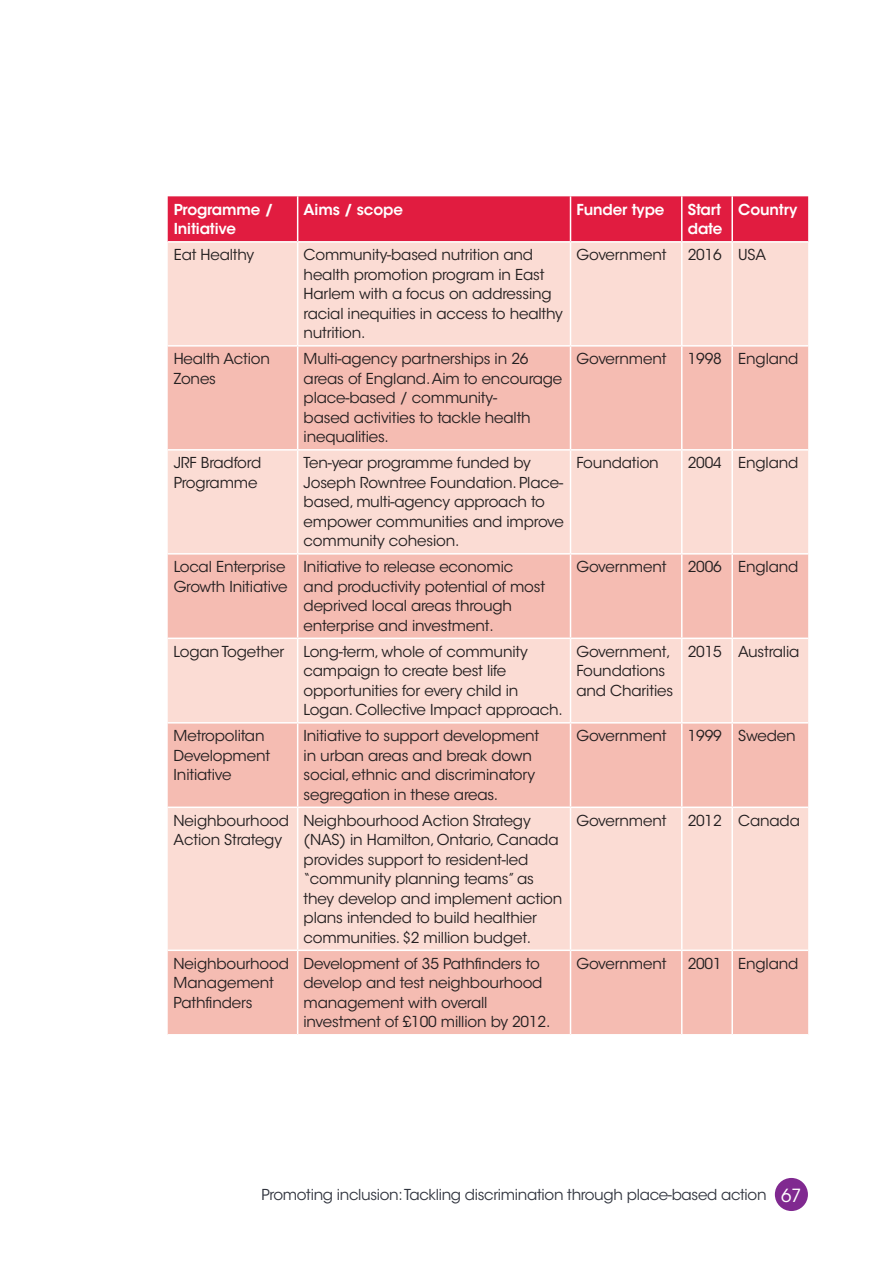
<style>
.page{position:relative;width:893px;height:1263px;background:#fff}
.page>*{position:absolute;margin:0;border:0;box-sizing:border-box;transform-origin:0 0}
.t1{font:15px/19.5px "ITC Avant Garde Std";letter-spacing:-.01em;color:#231f20}
.t2{font:15px "ITC Avant Garde Std";letter-spacing:-.02em;color:#30343e}
.t3{font:600 15px/19.5px "ITC Avant Garde Std";letter-spacing:-.01em;color:#fff}
.s1{font-size:18px;color:#fff}
</style>
<div class="page">
<div style="left:775px;top:1178px;width:33px;height:33px;background:#802990;border-radius:50%"></div>
<div style="left:168px;top:196px;width:640px;height:45px;background:#e11c40"></div>
<div style="left:168px;top:243px;width:640px;height:102px;background:#fbdcd4"></div>
<svg style="left:168px;top:347px;width:640px;height:687px;background:#f7cbc2"></svg>
<hr style="left:297px;top:196px;width:1px;height:45px;background:#fff">
<hr style="left:570px;top:196px;width:1px;height:45px;background:#fff">
<hr style="left:681px;top:196px;width:1px;height:45px;background:#fff">
<hr style="left:731px;top:196px;width:2px;height:45px;background:#fff">
<hr style="left:297px;top:243px;width:1px;height:102px;background:#fff">
<hr style="left:570px;top:243px;width:1px;height:102px;background:#fff">
<hr style="left:681px;top:243px;width:1px;height:102px;background:#fff">
<hr style="left:731px;top:243px;width:2px;height:102px;background:#fff">
<hr style="left:297px;top:347px;width:1px;height:102px;background:#fff">
<hr style="left:570px;top:347px;width:1px;height:102px;background:#fff">
<hr style="left:681px;top:347px;width:1px;height:102px;background:#fff">
<hr style="left:731px;top:347px;width:2px;height:102px;background:#fff">
<hr style="left:168px;top:449px;width:130px;height:2px;background:#fff">
<hr style="left:298px;top:449px;width:272px;height:2px;background:#fff">
<hr style="left:297px;top:451px;width:1px;height:102px;background:#fff">
<hr style="left:570px;top:449px;width:112px;height:2px;background:#fff">
<hr style="left:570px;top:451px;width:1px;height:102px;background:#fff">
<hr style="left:682px;top:449px;width:50px;height:2px;background:#fff">
<hr style="left:681px;top:451px;width:1px;height:102px;background:#fff">
<hr style="left:732px;top:449px;width:76px;height:2px;background:#fff">
<hr style="left:731px;top:451px;width:2px;height:102px;background:#fff">
<hr style="left:168px;top:553px;width:130px;height:2px;background:#fff">
<hr style="left:298px;top:553px;width:272px;height:2px;background:#fff">
<hr style="left:297px;top:555px;width:1px;height:82px;background:#fff">
<hr style="left:570px;top:553px;width:112px;height:2px;background:#fff">
<hr style="left:570px;top:555px;width:1px;height:82px;background:#fff">
<hr style="left:682px;top:553px;width:50px;height:2px;background:#fff">
<hr style="left:681px;top:555px;width:1px;height:82px;background:#fff">
<hr style="left:732px;top:553px;width:76px;height:2px;background:#fff">
<hr style="left:731px;top:555px;width:2px;height:82px;background:#fff">
<hr style="left:168px;top:637px;width:130px;height:2px;background:#fff">
<hr style="left:298px;top:637px;width:272px;height:2px;background:#fff">
<hr style="left:297px;top:639px;width:1px;height:83px;background:#fff">
<hr style="left:570px;top:637px;width:112px;height:2px;background:#fff">
<hr style="left:570px;top:639px;width:1px;height:83px;background:#fff">
<hr style="left:682px;top:637px;width:50px;height:2px;background:#fff">
<hr style="left:681px;top:639px;width:1px;height:83px;background:#fff">
<hr style="left:732px;top:637px;width:76px;height:2px;background:#fff">
<hr style="left:731px;top:639px;width:2px;height:83px;background:#fff">
<hr style="left:168px;top:722px;width:130px;height:1px;background:#fff">
<hr style="left:298px;top:722px;width:272px;height:1px;background:#fff">
<hr style="left:297px;top:723px;width:1px;height:83px;background:#fff">
<hr style="left:570px;top:722px;width:112px;height:1px;background:#fff">
<hr style="left:570px;top:723px;width:1px;height:83px;background:#fff">
<hr style="left:682px;top:722px;width:50px;height:1px;background:#fff">
<hr style="left:681px;top:723px;width:1px;height:83px;background:#fff">
<hr style="left:732px;top:722px;width:76px;height:1px;background:#fff">
<hr style="left:731px;top:723px;width:2px;height:83px;background:#fff">
<hr style="left:168px;top:806px;width:130px;height:2px;background:#fff">
<hr style="left:298px;top:806px;width:272px;height:2px;background:#fff">
<hr style="left:297px;top:808px;width:1px;height:141px;background:#fff">
<hr style="left:570px;top:806px;width:112px;height:2px;background:#fff">
<hr style="left:570px;top:808px;width:1px;height:141px;background:#fff">
<hr style="left:682px;top:806px;width:50px;height:2px;background:#fff">
<hr style="left:681px;top:808px;width:1px;height:141px;background:#fff">
<hr style="left:732px;top:806px;width:76px;height:2px;background:#fff">
<hr style="left:731px;top:808px;width:2px;height:141px;background:#fff">
<hr style="left:168px;top:949px;width:130px;height:2px;background:#fff">
<hr style="left:298px;top:949px;width:272px;height:2px;background:#fff">
<hr style="left:297px;top:951px;width:1px;height:83px;background:#fff">
<hr style="left:570px;top:949px;width:112px;height:2px;background:#fff">
<hr style="left:570px;top:951px;width:1px;height:83px;background:#fff">
<hr style="left:682px;top:949px;width:50px;height:2px;background:#fff">
<hr style="left:681px;top:951px;width:1px;height:83px;background:#fff">
<hr style="left:732px;top:949px;width:76px;height:2px;background:#fff">
<hr style="left:731px;top:951px;width:2px;height:83px;background:#fff">
<p class="t3" style="left:174px;top:201px;width:101px">Programme /<br>Initiative</p>
<p class="t3" style="left:304px;top:201px;width:101px">Aims / scope</p>
<p class="t3" style="left:576px;top:201px;width:90px">Funder type</p>
<p class="t3" style="left:688px;top:201px;width:36px">Start date</p>
<p class="t3" style="left:738px;top:201px;width:61px">Country</p>
<p class="t1" style="left:174px;top:247px;width:82px">Eat Healthy</p>
<p class="t1" style="left:304px;top:247px;width:261px">Community-based nutrition and health promotion program in East<br>Harlem with a focus on addressing racial inequities in access to healthy nutrition.</p>
<p class="t1" style="left:576px;top:247px;width:92px">Government</p>
<p class="t1" style="left:688px;top:247px;width:80px">2016 USA</p>
<p class="t1" style="left:174px;top:351px;width:98px">Health Action<br>Zones</p>
<p class="t1" style="left:304px;top:351px;width:260px">Multi-agency partnerships in 26 areas of England. Aim to encourage place-based / community-<br>based activities to tackle health inequalities.</p>
<p class="t1" style="left:576px;top:351px;width:92px">Government</p>
<p class="t1" style="left:688px;top:351px;width:112px">1998 England</p>
<p class="t1" style="left:174px;top:455px;width:89px">JRF Bradford<br>Programme</p>
<p class="t1" style="left:304px;top:455px;width:262px">Ten-year programme funded by<br>Joseph Rowntree Foundation. Place&shy;based, multi-agency approach to empower communities and improve community cohesion.</p>
<p class="t1" style="left:576px;top:455px;width:84px">Foundation</p>
<p class="t1" style="left:688px;top:455px;width:112px">2004 England</p>
<p class="t1" style="left:174px;top:559px;width:115px">Local Enterprise<br>Growth Initiative</p>
<p class="t1" style="left:304px;top:559px;width:243px">Initiative to release economic and productivity potential of most deprived local areas through enterprise and investment.</p>
<p class="t1" style="left:576px;top:559px;width:92px">Government</p>
<p class="t1" style="left:688px;top:559px;width:112px">2006 England</p>
<p class="t1" style="left:174px;top:643px;width:112px">Logan Together</p>
<p class="t1" style="left:304px;top:643px;width:261px">Long-term, whole of community campaign to create best life opportunities for every child in<br>Logan. Collective Impact approach.</p>
<p class="t1" style="left:576px;top:643px;width:98px">Government,<br>Foundations and Charities</p>
<p class="t1" style="left:688px;top:643px;width:113px">2015 Australia</p>
<p class="t1" style="left:174px;top:727px;width:98px">Metropolitan<br>Development<br>Initiative</p>
<p class="t1" style="left:304px;top:727px;width:237px">Initiative to support development in urban areas and break down social, ethnic and discriminatory segregation in these areas.</p>
<p class="t1" style="left:576px;top:727px;width:92px">Government</p>
<p class="t1" style="left:688px;top:727px;width:109px">1999 Sweden</p>
<p class="t1" style="left:174px;top:812px;width:117px">Neighbourhood<br>Action Strategy</p>
<p class="t1" style="left:304px;top:812px;width:260px">Neighbourhood Action Strategy (NAS) in Hamilton, Ontario, Canada provides support to resident-led “community planning teams” as they develop and implement action plans intended to build healthier communities. $2 million budget.</p>
<p class="t1" style="left:576px;top:812px;width:92px">Government</p>
<p class="t1" style="left:688px;top:812px;width:114px">2012 Canada</p>
<p class="t1" style="left:174px;top:955px;width:117px">Neighbourhood<br>Management<br>Pathfinders</p>
<p class="t1" style="left:304px;top:954px;width:248px">Development of 35 Pathfinders to develop and test neighbourhood management with overall investment of £100 million by 2012.</p>
<p class="t1" style="left:576px;top:955px;width:92px">Government</p>
<p class="t1" style="left:688px;top:955px;width:112px">2001 England</p>
<p class="t2" style="left:261px;top:1187px;width:542px">Promoting inclusion: Tackling discrimination through place-based action <span class="s1">67</span></p>
</div>
